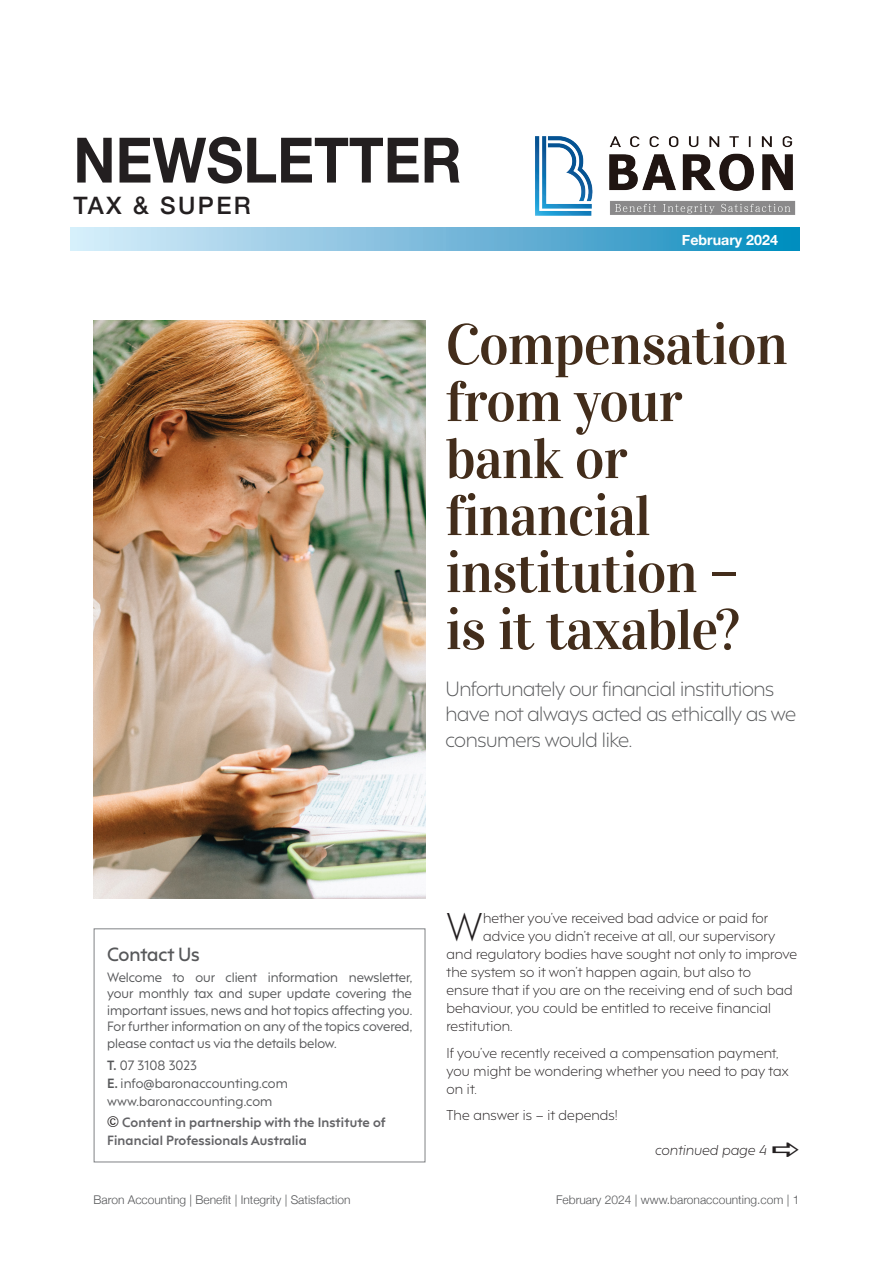
<style>
.page{position:relative;width:893px;height:1263px;background:#fff}
.page>*{position:absolute;margin:0;border:0;box-sizing:border-box;transform-origin:0 0}
.t1{font:700 62.7px "Helvetica Neue";color:#231f20;scale:.91 1}
.t2{font:57px/57px "Vidaloka";letter-spacing:-.02em;color:#432d1b}
.t3{font:300 37.8px "F37 Hooj";color:#231f20}
.t4{font:500 24px "Helvetica Neue";letter-spacing:.1em;color:#231f20}
.t5{font:300 19.5px/25.5px "F37 Hooj";letter-spacing:-.02em;color:#57585a}
.t6{font:600 18px "F37 Hooj";letter-spacing:-.01em;color:#57585a}
.t7{font:700 14.25px "Helvetica Neue";color:#fff}
.t8{font:300 13.5px/18px "F37 Hooj";letter-spacing:.01em;color:#231f20}
.t9{font:italic 300 13.5px "F37 Hooj";letter-spacing:.01em;color:#231f20}
.t10{font:12.75px/16.5px "F37 Hooj";color:#57585a;text-align:justify}
.t11{font:700 12.75px/18px "F37 Hooj";letter-spacing:.01em;color:#636366}
.t12{font:300 12px "Helvetica Neue";color:#57585a}
.s1{font-weight:700}
</style>
<div class="page">
<img style="left:93px;top:321px;width:332px;height:577px">
<div style="left:94px;top:928px;width:331px;height:234px;border:1px solid #808285"></div>
<svg style="left:71px;top:228px;width:728px;height:23px;background:#75bbdb"></svg>
<img style="left:535px;top:136px;width:261px;height:80px">
<h1 class="t1" style="left:73px;top:111px;width:428px">NEWSLETTER</h1>
<h3 class="t4" style="left:73px;top:186px;width:179px">TAX &amp; SUPER</h3>
<p class="t7" style="left:682px;top:229px;width:98px">February 2024</p>
<h2 class="t2" style="left:446px;top:316px;width:344px">Compensation from your bank or financial institution – is it taxable?</h2>
<h3 class="t5" style="left:446px;top:673px;width:352px">Unfortunately our financial institutions have not always acted as ethically as we consumers would like.</h3>
<h3 class="t6" style="left:107px;top:939px;width:94px">Contact Us</h3>
<p class="t10" style="left:107px;top:967px;width:307px">Welcome to our client information newsletter, your monthly tax and super update covering the important issues, news and hot topics affecting you.<br>For further information on any of the topics covered, please contact us via the details below.</p>
<p class="t10" style="left:107px;top:1055px;width:182px;line-height:18px;text-align:left"><span class="s1">T.</span> 07 3108 3023<br><span class="s1">E.</span> info@baronaccounting.com www.baronaccounting.com</p>
<p class="t11" style="left:107px;top:1111px;width:280px;text-indent:15px">Content in partnership with the Institute of<br>Financial Professionals Australia</p>
<h3 class="t3" style="left:446px;top:896px;width:38px">W</h3>
<p class="t8" style="left:483px;top:908px;width:287px">hether you’ve received bad advice or paid for</p>
<p class="t8" style="left:483px;top:926px;width:294px">advice you didn’t receive at all, our supervisory</p>
<p class="t8" style="left:446px;top:944px;width:352px">and regulatory bodies have sought not only to improve</p>
<p class="t8" style="left:446px;top:962px;width:306px">the system so it won’t happen again, but also to</p>
<p class="t8" style="left:446px;top:980px;width:348px">ensure that if you are on the receiving end of such bad</p>
<p class="t8" style="left:446px;top:998px;width:326px">behaviour, you could be entitled to receive financial</p>
<p class="t8" style="left:446px;top:1016px;width:68px">restitution.</p>
<p class="t8" style="left:446px;top:1042px;width:343px">If you’ve recently received a compensation payment, you might be wondering whether you need to pay tax on it.</p>
<p class="t8" style="left:446px;top:1105px;width:173px">The answer is – it depends!</p>
<p class="t9" style="left:655px;top:1139px;width:113px">continued page 4</p>
<p class="t12" style="left:94px;top:1190px;width:258px">Baron Accounting | Benefit | Integrity | Satisfaction</p>
<p class="t12" style="left:556px;top:1190px;width:245px">February 2024 | www.baronaccounting.com | 1</p>
</div>
